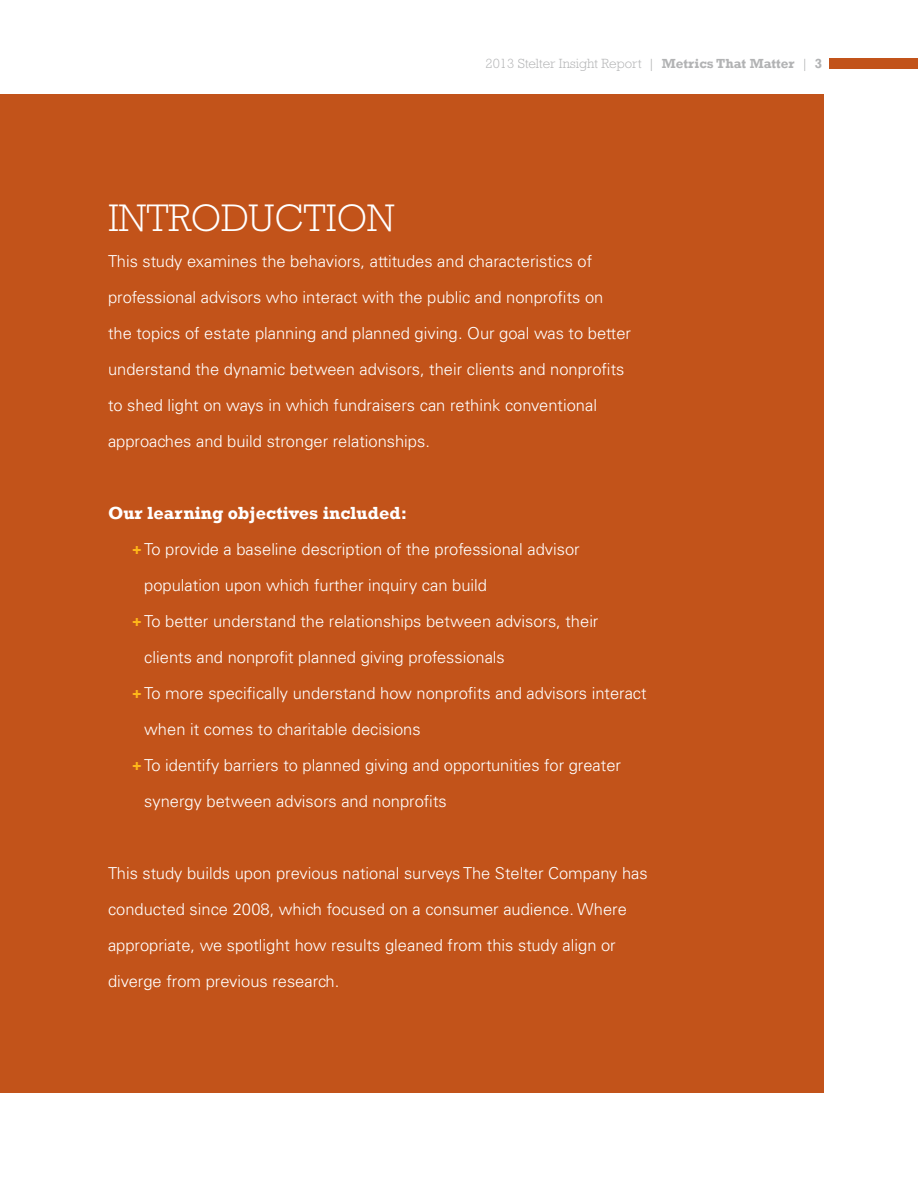
<style>
.page{position:relative;width:918px;height:1188px;background:#fff}
.page>*{position:absolute;margin:0;border:0;box-sizing:border-box;transform-origin:0 0}
.t1{font:300 39px "Rockwell";color:#fff}
.t2{font:700 18px "Rockwell";color:#fff}
.t3{font:300 16.5px/36px "Univers";color:#fff}
.t4{font:300 13.5px "Rockwell";color:#b2b3b4}
.s1{font-weight:700}
.s2{font-weight:700;color:#ffb819}
</style>
<div class="page">
<div style="left:829px;top:58px;width:89px;height:11px;background:#c2531a"></div>
<div style="left:0;top:94px;width:824px;height:1000px;background:#c2531a"></div>
<p class="t4" style="left:486px;top:56px;width:338px">2013 Stelter Insight Report | <span class="s1">Metrics That Matter</span> | <span class="s1">3</span></p>
<h1 class="t1" style="left:108px;top:196px;width:288px">INTRODUCTION</h1>
<p class="t3" style="left:108px;top:243px;width:525px">This study examines the behaviors, attitudes and characteristics of professional advisors who interact with the public and nonprofits on the topics of estate planning and planned giving. Our goal was to better understand the dynamic between advisors, their clients and nonprofits to shed light on ways in which fundraisers can rethink conventional approaches and build stronger relationships.</p>
<p class="t2" style="left:108px;top:502px;width:301px">Our learning objectives included:</p>
<p class="t3" style="left:132px;top:531px;width:449px"><span class="s2">+</span> To provide a baseline description of the professional advisor</p>
<p class="t3" style="left:144px;top:567px;width:344px">population upon which further inquiry can build</p>
<p class="t3" style="left:132px;top:603px;width:468px"><span class="s2">+</span> To better understand the relationships between advisors, their</p>
<p class="t3" style="left:144px;top:639px;width:362px">clients and nonprofit planned giving professionals</p>
<p class="t3" style="left:132px;top:675px;width:516px"><span class="s2">+</span> To more specifically understand how nonprofits and advisors interact</p>
<p class="t3" style="left:144px;top:711px;width:278px">when it comes to charitable decisions</p>
<p class="t3" style="left:132px;top:747px;width:491px"><span class="s2">+</span> To identify barriers to planned giving and opportunities for greater</p>
<p class="t3" style="left:144px;top:783px;width:304px">synergy between advisors and nonprofits</p>
<p class="t3" style="left:108px;top:855px;width:541px">This study builds upon previous national surveys The Stelter Company has conducted since 2008, which focused on a consumer audience. Where appropriate, we spotlight how results gleaned from this study align or diverge from previous research.</p>
</div>
